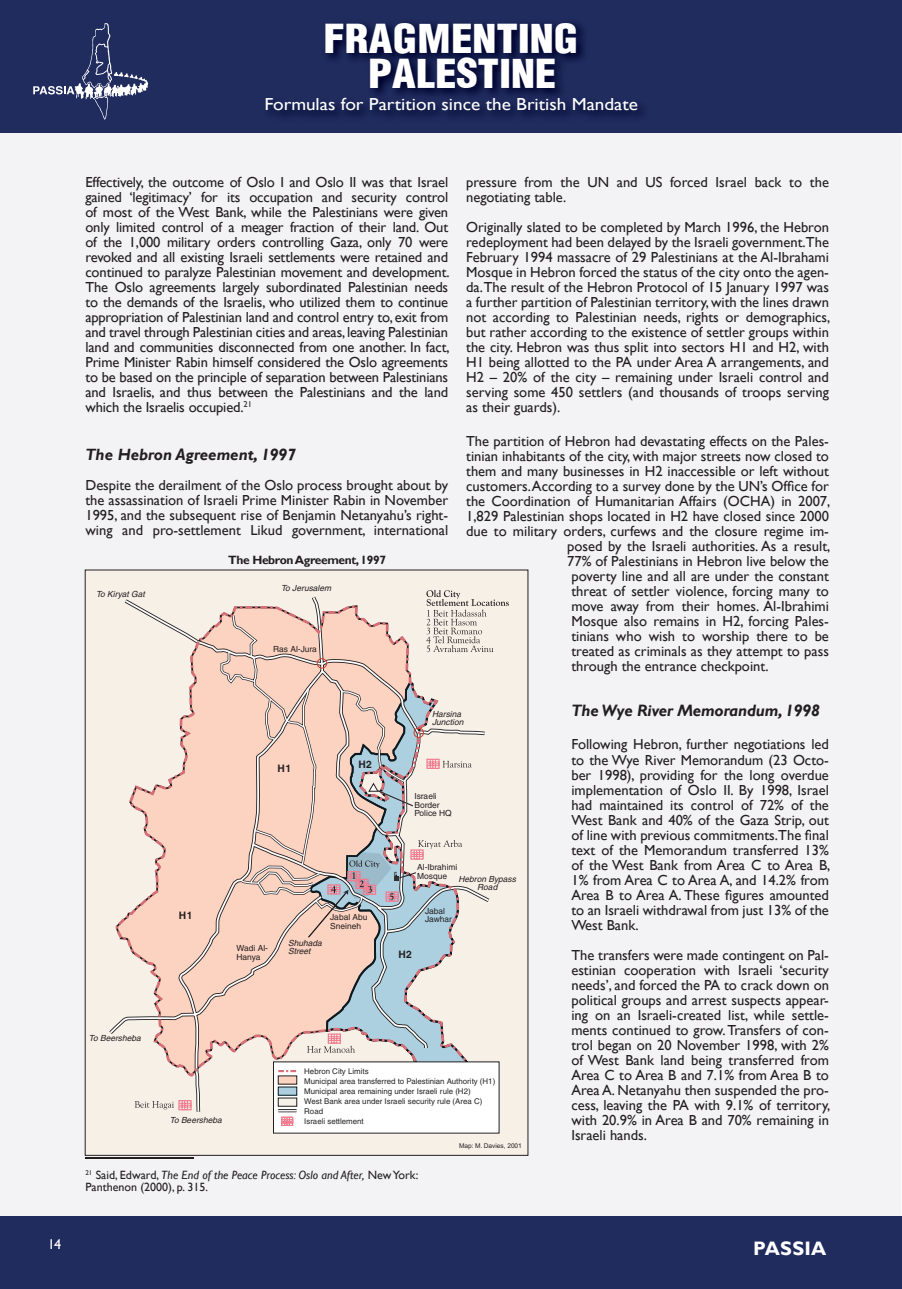
<style>
.page{position:relative;width:902px;height:1289px;background:#fff}
.page>*{position:absolute;margin:0;border:0;box-sizing:border-box;transform-origin:0 0}
.t1{font:43.65px/34.5px "Helvetica Condensed Black Se";color:#fff;text-align:center;scale:1.1 1}
.t2{font:700 19.5px "Gill Sans";letter-spacing:.005em;color:#fff}
.t3{font:17.4px "Gill Sans";color:#fff;scale:1.1 1}
.t4{font:italic 700 16.5px "Gill Sans";letter-spacing:-.01em;color:#231f20}
.t5{font:italic 700 16.35px "Gill Sans";color:#231f20}
.t6{font:14.55px/15px "Gill Sans";color:#231f20;text-align:justify}
.t7{font:14.25px "Gill Sans";color:#fff}
.t8{font:12px/12px "Gill Sans";color:#231f20}
.t9{font:700 12px "Gill Sans";letter-spacing:-.03em;color:#231f20}
.t10{font:700 10.35px "Helvetica";letter-spacing:.05em;color:#231f20}
.t11{font:italic 8.4px/8.4px "Helvetica";color:#231f20}
.t12{font:8.4px/8.4px "Helvetica";color:#231f20}
.t13{font:7.8px/10.1px "Helvetica";color:#262324}
.t14{font:6.6px "Arial";color:#231f20}
.t15{font:5.55px "Helvetica LTMM.334.467";color:#231f20}
.s1{font-style:italic}
</style>
<div class="page">
<div style="left:0;top:133px;width:901px;height:1082px;background:#f3f3f6"></div>
<div style="left:0;top:1215px;width:901px;height:73px;background:#202b5e"></div>
<svg style="left:0;top:0;width:901px;height:133px;background:#1c2658"></svg>
<svg style="left:33px;top:23px;width:115px;height:97px;background:#353f6d"></svg>
<hr style="left:85px;top:1156px;width:108px;height:2px;background:#231f20">
<div style="left:85px;top:570px;width:443px;height:585px;background:#f6f0e7"></div>
<div style="left:107px;top:257px;width:385px;height:959px;background:#f3f3f6"></div>
<svg style="left:109px;top:595px;width:381px;height:584px"></svg>
<svg style="left:114px;top:548px;width:355px;height:562px"></svg>
<svg style="left:307px;top:1033px;width:48px;height:19px"></svg>
<svg style="left:135px;top:1099px;width:57px;height:11px"></svg>
<div style="left:273px;top:1061px;width:226px;height:72px;background:#fff"></div>
<div style="left:278px;top:1075px;width:19px;height:9px;background:#fcd2c0"></div>
<div style="left:278px;top:1075px;width:19px;height:9px;border:1px solid #231f20"></div>
<div style="left:278px;top:1086px;width:19px;height:9px;background:#acd0e0"></div>
<div style="left:278px;top:1086px;width:19px;height:9px;border:1px solid #0d1a21"></div>
<div style="left:278px;top:1097px;width:19px;height:9px;background:#f7f2e9"></div>
<div style="left:278px;top:1097px;width:19px;height:9px;border:1px solid #231f20"></div>
<svg style="left:278px;top:1070px;width:19px;height:2px"></svg>
<svg style="left:278px;top:1104px;width:18px;height:22px"></svg>
<svg style="left:196px;top:590px;width:312px;height:348px"></svg>
<h1 class="t1" style="left:324px;top:24px;width:233px">FRAGMENTING<br>PALESTINE</h1>
<p class="t3" style="left:264px;top:94px;width:341px">Formulas for Partition since the British Mandate</p>
<p class="t6" style="left:85px;top:174px;width:365px">Effectively, the outcome of Oslo I and Oslo II was that Israel gained ‘legitimacy’ for its occupation and security control of most of the West Bank, while the Palestinians were given only limited control of a meager fraction of their land. Out of the 1,000 military orders controlling Gaza, only 70 were revoked and all existing Israeli settlements were retained and continued to paralyze Palestinian movement and development.<br>The Oslo agreements largely subordinated Palestinian needs to the demands of the Israelis, who utilized them to continue appropriation of Palestinian land and control entry to, exit from and travel through Palestinian cities and areas, leaving Palestinian land and communities disconnected from one another. In fact, Prime Minister Rabin himself considered the Oslo agreements to be based on the principle of separation between Palestinians and Israelis, and thus between the Palestinians and the land which the Israelis occupied.<sup>21</sup></p>
<p class="t5" style="left:85px;top:444px;width:212px">The Hebron Agreement, 1997</p>
<p class="t6" style="left:85px;top:477px;width:364px">Despite the derailment of the Oslo process brought about by the assassination of Israeli Prime Minister Rabin in November 1995, and the subsequent rise of Benjamin Netanyahu’s right&shy;wing and pro-settlement Likud government, international</p>
<p class="t6" style="left:466px;top:174px;width:364px">pressure from the UN and US forced Israel back to the negotiating table.</p>
<p class="t6" style="left:466px;top:219px;width:366px">Originally slated to be completed by March 1996, the Hebron redeployment had been delayed by the Israeli government.The February 1994 massacre of 29 Palestinians at the Al-Ibrahami Mosque in Hebron forced the status of the city onto the agen&shy;da.The result of the Hebron Protocol of 15 January 1997 was a further partition of Palestinian territory, with the lines drawn not according to Palestinian needs, rights or demographics, but rather according to the existence of settler groups within the city. Hebron was thus split into sectors H1 and H2, with H1 being allotted to the PA under Area A arrangements, and H2 – 20% of the city – remaining under Israeli control and serving some 450 settlers (and thousands of troops serving as their guards).</p>
<p class="t6" style="left:466px;top:434px;width:364px">The partition of Hebron had devastating effects on the Pales-</p>
<p class="t6" style="left:466px;top:449px;width:364px">tinian inhabitants of the city, with major streets now closed to</p>
<p class="t6" style="left:466px;top:464px;width:364px">them and many businesses in H2 inaccessible or left without</p>
<p class="t6" style="left:466px;top:479px;width:364px">customers. According to a survey done by the UN’s Office for</p>
<p class="t6" style="left:466px;top:494px;width:365px">the Coordination of Humanitarian Affairs (OCHA) in 2007,</p>
<p class="t6" style="left:466px;top:509px;width:364px">1,829 Palestinian shops located in H2 have closed since 2000</p>
<p class="t6" style="left:466px;top:524px;width:364px">due to military orders, curfews and the closure regime im-</p>
<p class="t6" style="left:567px;top:539px;width:265px">posed by the Israeli authorities. As a result,</p>
<p class="t6" style="left:567px;top:554px;width:263px">77% of Palestinians in Hebron live below the</p>
<p class="t6" style="left:571px;top:569px;width:259px">poverty line and all are under the constant</p>
<p class="t6" style="left:571px;top:584px;width:259px">threat of settler violence, forcing many to</p>
<p class="t6" style="left:571px;top:599px;width:259px">move away from their homes. Al-Ibrahimi</p>
<p class="t6" style="left:571px;top:614px;width:259px">Mosque also remains in H2, forcing Pales-</p>
<p class="t6" style="left:571px;top:629px;width:259px">tinians who wish to worship there to be</p>
<p class="t6" style="left:571px;top:644px;width:259px">treated as criminals as they attempt to pass</p>
<p class="t6" style="left:571px;top:659px;width:198px">through the entrance checkpoint.</p>
<p class="t4" style="left:571px;top:701px;width:250px">The Wye River Memorandum, 1998</p>
<p class="t6" style="left:571px;top:737px;width:260px">Following Hebron, further negotiations led to the Wye River Memorandum (23 Octo&shy;ber 1998), providing for the long overdue implementation of Oslo II. By 1998, Israel had maintained its control of 72% of the West Bank and 40% of the Gaza Strip, out of line with previous commitments.The final text of the Memorandum transferred 13% of the West Bank from Area C to Area B, 1% from Area C to Area A, and 14.2% from Area B to Area A. These figures amounted to an Israeli withdrawal from just 13% of the West Bank.</p>
<p class="t6" style="left:571px;top:947px;width:260px">The transfers were made contingent on Pal&shy;estinian cooperation with Israeli ‘security needs’, and forced the PA to crack down on political groups and arrest suspects appear&shy;ing on an Israeli-created list, while settle&shy;ments continued to grow. Transfers of con&shy;trol began on 20 November 1998, with 2% of West Bank land being transferred from Area C to Area B and 7.1% from Area B to Area A. Netanyahu then suspended the pro&shy;cess, leaving the PA with 9.1% of territory, with 20.9% in Area B and 70% remaining in Israeli hands.</p>
<p class="t9" style="left:228px;top:552px;width:159px">The Hebron Agreement, 1997</p>
<p class="t11" style="left:281px;top:585px;width:53px">To Jerusalem</p>
<p class="t11" style="left:96px;top:590px;width:52px">To Kiryat Gat</p>
<p class="t12" style="left:273px;top:646px;width:45px">Ras Al-Jura</p>
<p class="t11" style="left:432px;top:710px;width:34px">Harsina<br>Junction</p>
<p class="t10" style="left:358px;top:760px;width:15px">H2</p>
<p class="t10" style="left:277px;top:764px;width:15px">H1</p>
<p class="t12" style="left:414px;top:793px;width:39px">Israeli<br>Border<br>Police HQ</p>
<p class="t12" style="left:417px;top:864px;width:42px">Al-Ibrahimi<br>Mosque</p>
<p class="t15" style="left:394px;top:870px;width:4px">C</p>
<p class="t11" style="left:458px;top:875px;width:61px;text-align:center">Hebron Bypass<br>Road</p>
<p class="t12" style="left:330px;top:913px;width:39px">Jabal Abu<br>Sneineh</p>
<p class="t12" style="left:425px;top:907px;width:28px">Jabal<br>Jawhar</p>
<p class="t10" style="left:179px;top:911px;width:15px">H1</p>
<p class="t11" style="left:288px;top:939px;width:37px">Shuhada<br>Street</p>
<p class="t12" style="left:236px;top:945px;width:33px">Wadi Al-<br>Hanya</p>
<p class="t10" style="left:398px;top:950px;width:15px">H2</p>
<p class="t11" style="left:89px;top:1034px;width:55px">To Beersheba</p>
<p class="t13" style="left:304px;top:1067px;width:192px">Hebron City Limits<br>Municipal area transferred to Palestinian Authority (H1)<br>Municipal area remaining under Israeli rule (H2)<br>West Bank area under Israeli security rule (Area C)<br>Road<br>Israeli settlement</p>
<p class="t11" style="left:170px;top:1116px;width:55px">To Beersheba</p>
<p class="t8" style="left:85px;top:1168px;width:334px"><sup>21</sup> Said, Edward, <span class="s1">The End of the Peace Process: Oslo and After,</span> New York:<br>Panthenon (2000), p. 315.</p>
<p class="t14" style="left:459px;top:1143px;width:64px">Map: M. Davies, 2001</p>
<p class="t7" style="left:48px;top:1235px;width:15px">14</p>
<h2 class="t2" style="left:753px;top:1236px;width:75px">PASSIA</h2>
</div>
